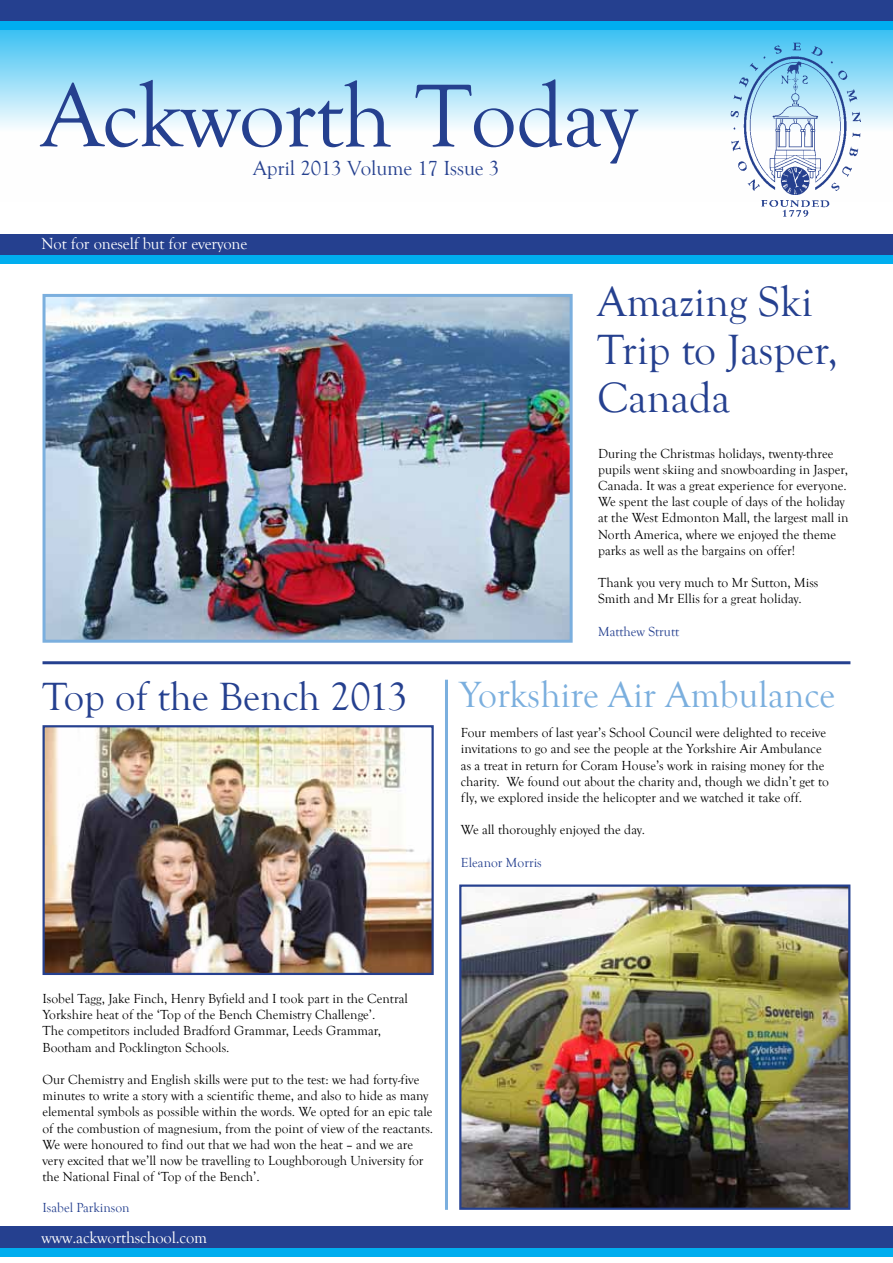
<style>
.page{position:relative;width:893px;height:1263px;background:#fff}
.page>*{position:absolute;margin:0;border:0;box-sizing:border-box;transform-origin:0 0}
.t1{font:92.1px "Goudy Old Style T";letter-spacing:-.01em;color:#25408f}
.t2{font:43.5px/48px "Goudy Old Style T";color:#25408f}
.t3{font:40.5px "Goudy Old Style T";color:#25408f}
.t4{font:37.5px "Goudy Old Style T";color:#7bafde}
.t5{font:21px "Goudy Old Style T";letter-spacing:-.01em;color:#25408f}
.t6{font:16.5px "Goudy Old Style T";letter-spacing:-.01em;color:#fff}
.t7{font:13.5px/16.2px "Goudy Old Style T";color:#000}
.t8{font:13.5px "Goudy Old Style T";color:#25408f}
</style>
<div class="page">
<svg style="left:0;top:30px;width:893px;height:107px;background:#9edff8"></svg>
<div style="left:0;top:0;width:893px;height:21px;background:#25408f"></div>
<div style="left:0;top:234px;width:893px;height:21px;background:#25408f"></div>
<div style="left:0;top:1227px;width:893px;height:21px;background:#25408f"></div>
<img style="left:730px;top:43px;width:130px;height:174px">
<div style="left:0;top:21px;width:893px;height:9px;background:#00aeef"></div>
<div style="left:0;top:255px;width:893px;height:9px;background:#00aeef"></div>
<div style="left:0;top:1248px;width:893px;height:8px;background:#00aeef"></div>
<img style="left:47px;top:298px;width:522px;height:341px">
<div style="left:43px;top:294px;width:530px;height:349px;border:3px solid #7bafde"></div>
<img style="left:46px;top:728px;width:385px;height:244px">
<div style="left:43px;top:725px;width:391px;height:250px;border:2px solid #25408f"></div>
<img style="left:462px;top:887px;width:385px;height:320px">
<div style="left:459px;top:884px;width:391px;height:326px;border:2px solid #25408f"></div>
<hr style="left:445px;top:680px;width:3px;height:530px;background:#7bafde">
<hr style="left:43px;top:661px;width:807px;height:3px;background:#25408f">
<h1 class="t1" style="left:42px;top:65px;width:597px">Ackworth Today</h1>
<h3 class="t5" style="left:253px;top:157px;width:248px">April 2013 Volume 17 Issue 3</h3>
<p class="t6" style="left:42px;top:234px;width:207px">Not for oneself but for everyone</p>
<h2 class="t2" style="left:597px;top:279px;width:242px">Amazing Ski<br>Trip to Jasper,<br>Canada</h2>
<p class="t7" style="left:598px;top:445px;width:252px">During the Christmas holidays, twenty-three pupils went skiing and snowboarding in Jasper, Canada. It was a great experience for everyone.<br>We spent the last couple of days of the holiday at the West Edmonton Mall, the largest mall in North America, where we enjoyed the theme parks as well as the bargains on offer!</p>
<p class="t7" style="left:598px;top:575px;width:222px">Thank you very much to Mr Sutton, Miss<br>Smith and Mr Ellis for a great holiday.</p>
<p class="t8" style="left:598px;top:624px;width:83px">Matthew Strutt</p>
<h3 class="t3" style="left:43px;top:674px;width:367px">Top of the Bench 2013</h3>
<h3 class="t4" style="left:459px;top:674px;width:377px">Yorkshire Air Ambulance</h3>
<p class="t7" style="left:461px;top:725px;width:369px">Four members of last year’s School Council were delighted to receive invitations to go and see the people at the Yorkshire Air Ambulance as a treat in return for Coram House’s work in raising money for the charity. We found out about the charity and, though we didn’t get to fly, we explored inside the helicopter and we watched it take off.</p>
<p class="t7" style="left:461px;top:822px;width:185px">We all thoroughly enjoyed the day.</p>
<p class="t8" style="left:461px;top:855px;width:82px">Eleanor Morris</p>
<p class="t7" style="left:43px;top:991px;width:367px">Isobel Tagg, Jake Finch, Henry Byfield and I took part in the Central Yorkshire heat of the ‘Top of the Bench Chemistry Challenge’.<br>The competitors included Bradford Grammar, Leeds Grammar, Bootham and Pocklington Schools.</p>
<p class="t7" style="left:43px;top:1072px;width:392px">Our Chemistry and English skills were put to the test: we had forty-five minutes to write a story with a scientific theme, and also to hide as many elemental symbols as possible within the words. We opted for an epic tale of the combustion of magnesium, from the point of view of the reactants.<br>We were honoured to find out that we had won the heat – and we are very excited that we’ll now be travelling to Loughborough University for the National Final of ‘Top of the Bench’.</p>
<p class="t8" style="left:43px;top:1200px;width:89px">Isabel Parkinson</p>
<p class="t6" style="left:42px;top:1228px;width:167px">www.ackworthschool.com</p>
</div>
